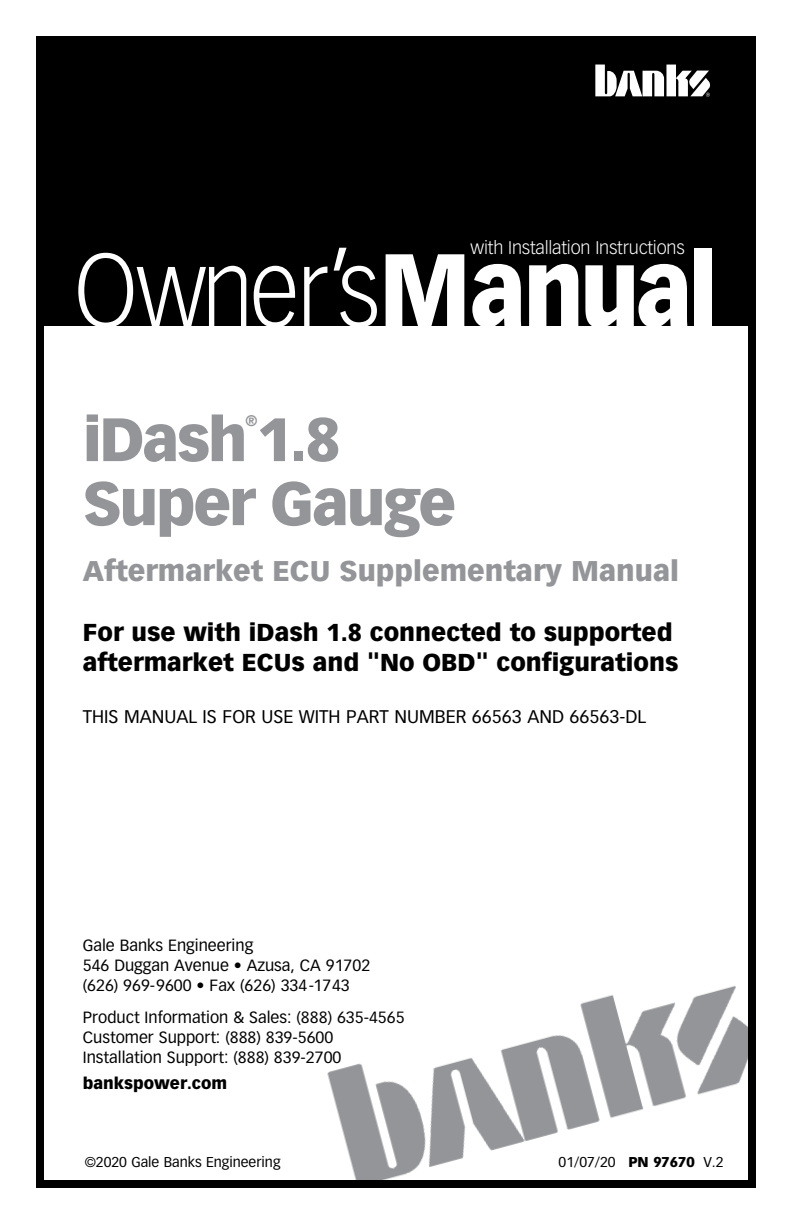
<style>
.page{position:relative;width:792px;height:1224px;background:#fff}
.page>*{position:absolute;margin:0;border:0;box-sizing:border-box;transform-origin:0 0}
.t1{font:300 101.2px "Vectora LT Std";letter-spacing:-.035em;color:#fff;scale:.91 1}
.t2{font:900 60px "Vectora LT Std";letter-spacing:-.04em;color:#939598}
.t3{font:900 28px "Vectora LT Std";color:#939598}
.t4{font:900 24px/30px "Vectora LT Std";color:#000}
.t5{font:18px "Vectora LT Std";color:#000}
.t6{font:300 18px "Vectora LT Std";letter-spacing:-.01em;color:#fff}
.t7{font:16px/20px "Vectora LT Std";color:#000}
.t8{font:900 16px "Vectora LT Std";color:#000}
.t9{font:900 15px "Vectora LT Std";color:#939598}
.t10{font:14px "Vectora LT Std";color:#000}
.s1{font-weight:900}
</style>
<div class="page">
<img style="left:327px;top:985px;width:420px;height:194px">
<div style="left:36px;top:36px;width:720px;height:1152px;border:8px solid #000"></div>
<div style="left:36px;top:44px;width:715px;height:281px;background:#000"></div>
<svg style="left:595px;top:65px;width:115px;height:32px"></svg>
<p class="t6" style="left:471px;top:237px;width:216px">with Installation Instructions</p>
<h1 class="t1" style="left:74px;top:232px;width:709px">Owner’s<span class="s1">Manual</span></h1>
<h2 class="t2" style="left:83px;top:402px;width:259px">iDash 1.8</h2>
<p class="t9" style="left:245px;top:411px;width:14px">®</p>
<h2 class="t2" style="left:83px;top:466px;width:375px">Super Gauge</h2>
<h3 class="t3" style="left:83px;top:554px;width:598px">Aftermarket ECU Supplementary Manual</h3>
<h3 class="t4" style="left:83px;top:617px;width:597px">For use with iDash 1.8 connected to supported aftermarket ECUs and "No OBD" configurations</h3>
<p class="t5" style="left:83px;top:706px;width:565px">THIS MANUAL IS FOR USE WITH PART NUMBER 66563 AND 66563-DL</p>
<p class="t7" style="left:83px;top:935px;width:289px">Gale Banks Engineering<br>546 Duggan Avenue • Azusa, CA 91702 (626) 969-9600 • Fax (626) 334-1743</p>
<p class="t7" style="left:83px;top:1007px;width:323px">Product Information &amp; Sales: (888) 635-4565<br>Customer Support: (888) 839-5600<br>Installation Support: (888) 839-2700</p>
<p class="t8" style="left:83px;top:1073px;width:146px">bankspower.com</p>
<p class="t10" style="left:85px;top:1153px;width:197px">©2020 Gale Banks Engineering</p>
<p class="t10" style="left:559px;top:1153px;width:166px">01/07/20 <span class="s1">PN 97670</span> V.2</p>
</div>
